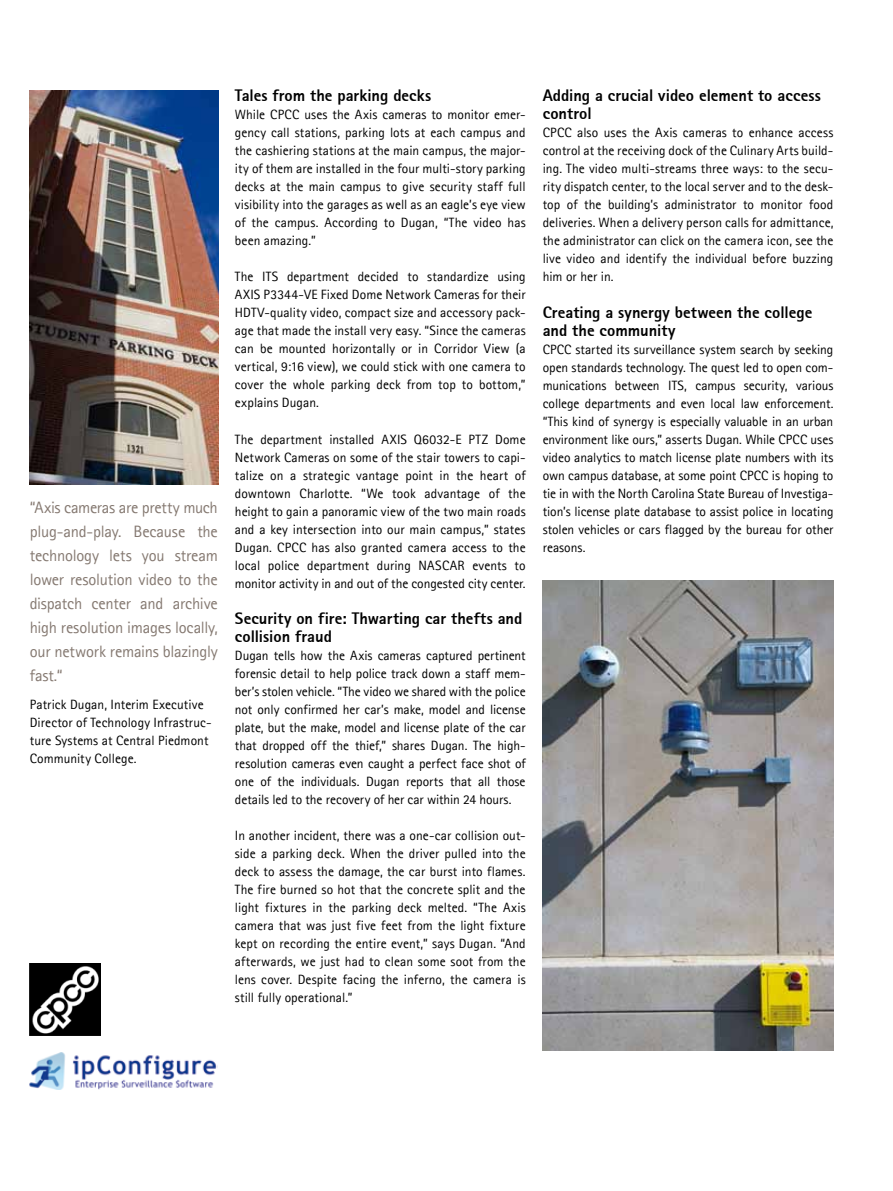
<style>
.page{position:relative;width:893px;height:1191px;background:#fff}
.page>*{position:absolute;margin:0;border:0;box-sizing:border-box;transform-origin:0 0}
.t1{font:16.5px/24px "Agfa Rotis Sans Serif";letter-spacing:-.015em;color:#857971;text-align:justify}
.t2{font:800 16.5px/18px "Agfa Rotis Sans Serif";color:#000}
.t3{font:13.5px/18px "Agfa Rotis Sans Serif";color:#000;text-align:justify}
</style>
<div class="page">
<img style="left:30px;top:91px;width:188px;height:393px">
<img style="left:30px;top:964px;width:71px;height:71px">
<img style="left:543px;top:580px;width:290px;height:470px">
<img style="left:30px;top:1052px;width:188px;height:37px">
<p class="t1" style="left:30px;top:495px;width:190px">“Axis cameras are pretty much plug-and-play. Because the technology lets you stream lower resolution video to the dispatch center and archive high resolution images locally, our network remains blazingly fast.“</p>
<p class="t3" style="left:30px;top:695px;width:183px;text-align:left">Patrick Dugan, Interim Executive<br>Director of Technology Infrastruc&shy;ture Systems at Central Piedmont<br>Community College.</p>
<p class="t2" style="left:235px;top:87px;width:198px">Tales from the parking decks</p>
<p class="t3" style="left:235px;top:106px;width:292px">While CPCC uses the Axis cameras to monitor emer&shy;gency call stations, parking lots at each campus and the cashiering stations at the main campus, the major&shy;ity of them are installed in the four multi-story parking decks at the main campus to give security staff full visibility into the garages as well as an eagle’s eye view of the campus. According to Dugan, “The video has been amazing.”</p>
<p class="t3" style="left:235px;top:268px;width:292px">The ITS department decided to standardize using AXIS P3344-VE Fixed Dome Network Cameras for their HDTV-quality video, compact size and accessory pack&shy;age that made the install very easy. “Since the cameras can be mounted horizontally or in Corridor View (a vertical, 9:16 view), we could stick with one camera to cover the whole parking deck from top to bottom,” explains Dugan.</p>
<p class="t3" style="left:235px;top:430px;width:292px">The department installed AXIS Q6032-E PTZ Dome Network Cameras on some of the stair towers to capi&shy;talize on a strategic vantage point in the heart of downtown Charlotte. “We took advantage of the height to gain a panoramic view of the two main roads and a key intersection into our main campus,” states Dugan. CPCC has also granted camera access to the local police department during NASCAR events to monitor activity in and out of the congested city center.</p>
<p class="t2" style="left:235px;top:609px;width:289px">Security on fire: Thwarting car thefts and collision fraud</p>
<p class="t3" style="left:235px;top:646px;width:292px">Dugan tells how the Axis cameras captured pertinent forensic detail to help police track down a staff mem&shy;ber’s stolen vehicle. “The video we shared with the police not only confirmed her car’s make, model and license plate, but the make, model and license plate of the car that dropped off the thief,” shares Dugan. The high&shy;resolution cameras even caught a perfect face shot of one of the individuals. Dugan reports that all those details led to the recovery of her car within 24 hours.</p>
<p class="t3" style="left:235px;top:826px;width:292px">In another incident, there was a one-car collision out&shy;side a parking deck. When the driver pulled into the deck to assess the damage, the car burst into flames.<br>The fire burned so hot that the concrete split and the light fixtures in the parking deck melted. “The Axis camera that was just five feet from the light fixture kept on recording the entire event,” says Dugan. “And afterwards, we just had to clean some soot from the lens cover. Despite facing the inferno, the camera is still fully operational.”</p>
<p class="t2" style="left:543px;top:87px;width:280px">Adding a crucial video element to access control</p>
<p class="t3" style="left:543px;top:124px;width:292px">CPCC also uses the Axis cameras to enhance access control at the receiving dock of the Culinary Arts build&shy;ing. The video multi-streams three ways: to the secu&shy;rity dispatch center, to the local server and to the desk&shy;top of the building’s administrator to monitor food deliveries. When a delivery person calls for admittance, the administrator can click on the camera icon, see the live video and identify the individual before buzzing him or her in.</p>
<p class="t2" style="left:543px;top:303px;width:271px">Creating a synergy between the college and the community</p>
<p class="t3" style="left:543px;top:340px;width:292px">CPCC started its surveillance system search by seeking open standards technology. The quest led to open com&shy;munications between ITS, campus security, various college departments and even local law enforcement. “This kind of synergy is especially valuable in an urban environment like ours,” asserts Dugan. While CPCC uses video analytics to match license plate numbers with its own campus database, at some point CPCC is hoping to tie in with the North Carolina State Bureau of Investiga&shy;tion’s license plate database to assist police in locating stolen vehicles or cars flagged by the bureau for other reasons.</p>
</div>
